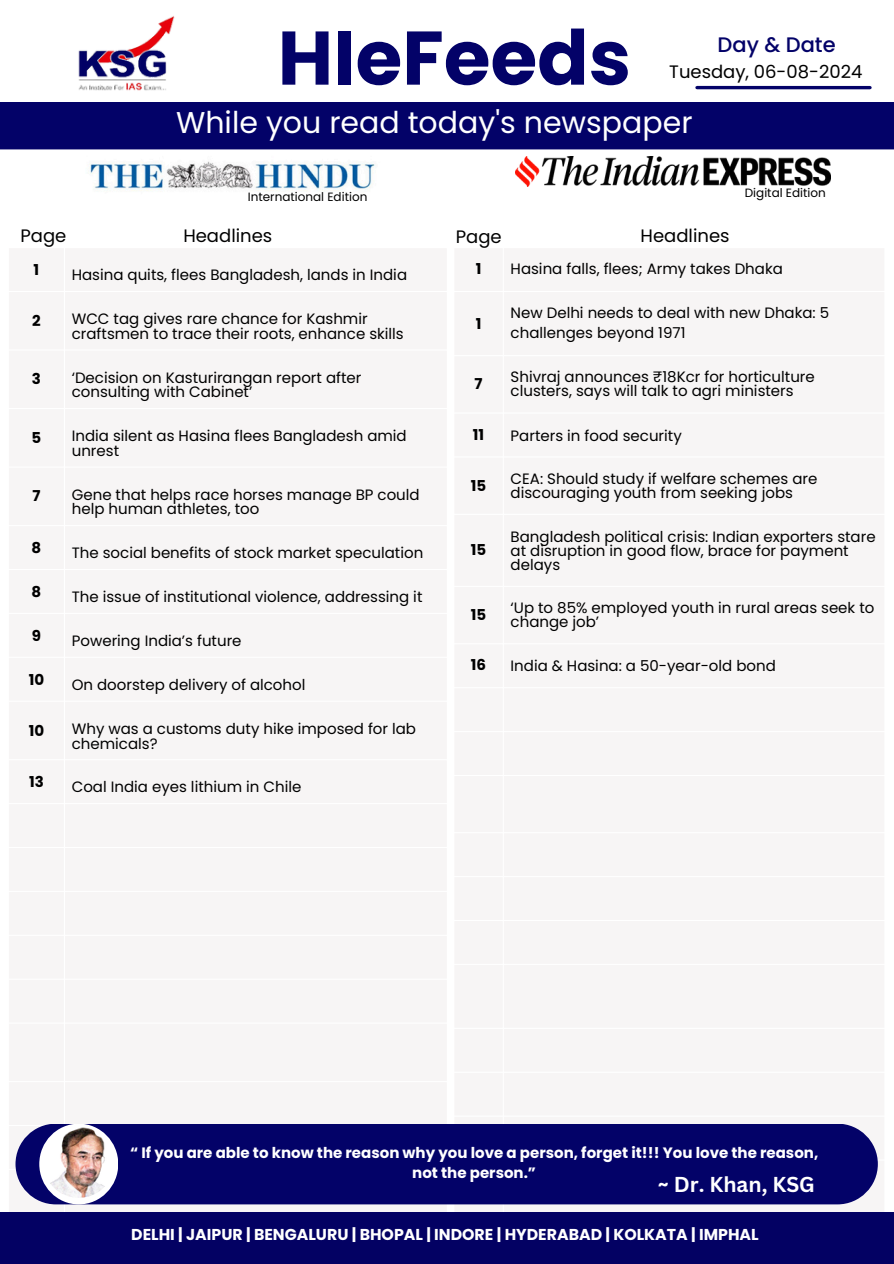
<style>
.page{position:relative;width:894px;height:1264px;background:#fff}
.page>*{position:absolute;margin:0;border:0;box-sizing:border-box;transform-origin:0 0}
.t1{font:700 75.75px "Poppins";color:#030268}
.t2{font:30px "Poppins";color:#fff}
.t3{font:700 21px "Canva Sans";color:#fff}
.t4{font:500 21px "Poppins";color:#030268}
.t5{font:18px "Poppins";color:#000}
.t6{font:700 15.75px "Poppins";color:#fff}
.t7{font:15px/14.7px "Poppins";color:#000}
.t8{font:700 15px/20.2px "Poppins";color:#fff;text-align:center}
.t9{font:700 15px "Poppins";color:#000}
.t10{font:12px "Poppins";color:#000}
</style>
<div class="page">
<img style="left:515px;top:156px;width:315px;height:30px">
<div style="left:15px;top:1123px;width:862px;height:81px;background:#030268;border-radius:40px"></div>
<div style="left:39px;top:1123px;width:79px;height:81px;background:#fff;border-radius:50%"></div>
<img style="left:43px;top:1126px;width:71px;height:71px;border-radius:50%">
<img style="left:78px;top:16px;width:97px;height:75px">
<div style="left:0;top:102px;width:893px;height:47px;background:#030268"></div>
<hr style="left:696px;top:86px;width:173px;height:3px;background:#030268">
<img style="left:89px;top:161px;width:287px;height:30px">
<div style="left:0;top:1211px;width:893px;height:52px;background:#030163"></div>
<p class="t1" style="left:277px;top:5px;width:355px">HIeFeeds</p>
<p class="t2" style="left:176px;top:101px;width:518px">While you read today's newspaper</p>
<p class="t4" style="left:717px;top:30px;width:120px">Day &amp; Date</p>
<h6 class="t5" style="left:669px;top:59px;width:195px">Tuesday, 06-08-2024</h6>
<p class="t10" style="left:248px;top:188px;width:121px">International Edition</p>
<p class="t5" style="left:21px;top:223px;width:47px">Page</p>
<p class="t5" style="left:183px;top:223px;width:90px">Headlines</p>
<p class="t5" style="left:455px;top:224px;width:47px">Page</p>
<p class="t5" style="left:640px;top:223px;width:90px">Headlines</p>
<h5 class="t10" style="left:744px;top:184px;width:83px">Digital Edition</h5>
<h1 class="t9" style="left:34px;top:259px;width:7px">1</h1>
<h3 class="t7" style="left:72px;top:268px;width:337px">Hasina quits, flees Bangladesh, lands in India</h3>
<h4 class="t9" style="left:32px;top:310px;width:10px">2</h4>
<h2 class="t7" style="left:72px;top:311px;width:333px">WCC tag gives rare chance for Kashmir craftsmen to trace their roots, enhance skills</h2>
<p class="t9" style="left:32px;top:368px;width:11px">3</p>
<p class="t7" style="left:72px;top:370px;width:291px">‘Decision on Kasturirangan report after consulting with Cabinet’</p>
<p class="t9" style="left:32px;top:427px;width:11px">5</p>
<p class="t7" style="left:72px;top:428px;width:336px">India silent as Hasina flees Bangladesh amid unrest</p>
<h4 class="t9" style="left:32px;top:485px;width:10px">7</h4>
<h4 class="t7" style="left:72px;top:487px;width:349px">Gene that helps race horses manage BP could help human athletes, too</h4>
<h4 class="t9" style="left:32px;top:537px;width:11px">8</h4>
<h4 class="t7" style="left:72px;top:545px;width:353px">The social benefits of stock market speculation</h4>
<p class="t9" style="left:32px;top:581px;width:11px">8</p>
<p class="t7" style="left:72px;top:589px;width:352px">The issue of institutional violence, addressing it</p>
<p class="t9" style="left:32px;top:625px;width:11px">9</p>
<p class="t7" style="left:72px;top:633px;width:171px">Powering India’s future</p>
<p class="t9" style="left:29px;top:669px;width:17px">10</p>
<p class="t7" style="left:72px;top:677px;width:235px">On doorstep delivery of alcohol</p>
<p class="t9" style="left:29px;top:719px;width:17px">10</p>
<p class="t7" style="left:72px;top:721px;width:346px">Why was a customs duty hike imposed for lab chemicals?</p>
<p class="t9" style="left:29px;top:771px;width:16px">13</p>
<p class="t7" style="left:72px;top:779px;width:231px">Coal India eyes lithium in Chile</p>
<p class="t9" style="left:475px;top:258px;width:7px">1</p>
<p class="t7" style="left:510px;top:261px;width:274px">Hasina falls, flees; Army takes Dhaka</p>
<p class="t9" style="left:475px;top:313px;width:7px">1</p>
<p class="t7" style="left:510px;top:303px;width:320px;line-height:20.1px">New Delhi needs to deal with new Dhaka: 5 challenges beyond 1971</p>
<p class="t9" style="left:474px;top:373px;width:10px">7</p>
<p class="t7" style="left:510px;top:370px;width:305px;line-height:14px">Shivraj announces ₹18Kcr for horticulture clusters, says will talk to agri ministers</p>
<p class="t9" style="left:473px;top:424px;width:13px">11</p>
<p class="t7" style="left:510px;top:428px;width:173px">Parters in food security</p>
<p class="t9" style="left:470px;top:475px;width:17px">15</p>
<p class="t7" style="left:510px;top:471px;width:308px;line-height:14px">CEA: Should study if welfare schemes are discouraging youth from seeking jobs</p>
<p class="t9" style="left:470px;top:539px;width:17px">15</p>
<p class="t7" style="left:510px;top:529px;width:366px;line-height:14px">Bangladesh political crisis: Indian exporters stare at disruption in good flow, brace for payment delays</p>
<p class="t9" style="left:470px;top:604px;width:17px">15</p>
<p class="t7" style="left:510px;top:600px;width:365px;line-height:14px">‘Up to 85% employed youth in rural areas seek to change job’</p>
<p class="t9" style="left:471px;top:654px;width:17px">16</p>
<p class="t7" style="left:510px;top:658px;width:266px">India &amp; Hasina: a 50-year-old bond</p>
<h3 class="t8" style="left:130px;top:1142px;width:689px">“ If you are able to know the reason why you love a person, forget it!!! You love the reason, not the person.”</h3>
<p class="t3" style="left:657px;top:1169px;width:158px">~ Dr. Khan, KSG</p>
<p class="t6" style="left:131px;top:1223px;width:629px">DELHI | JAIPUR | BENGALURU | BHOPAL | INDORE | HYDERABAD | KOLKATA | IMPHAL</p>
</div>
